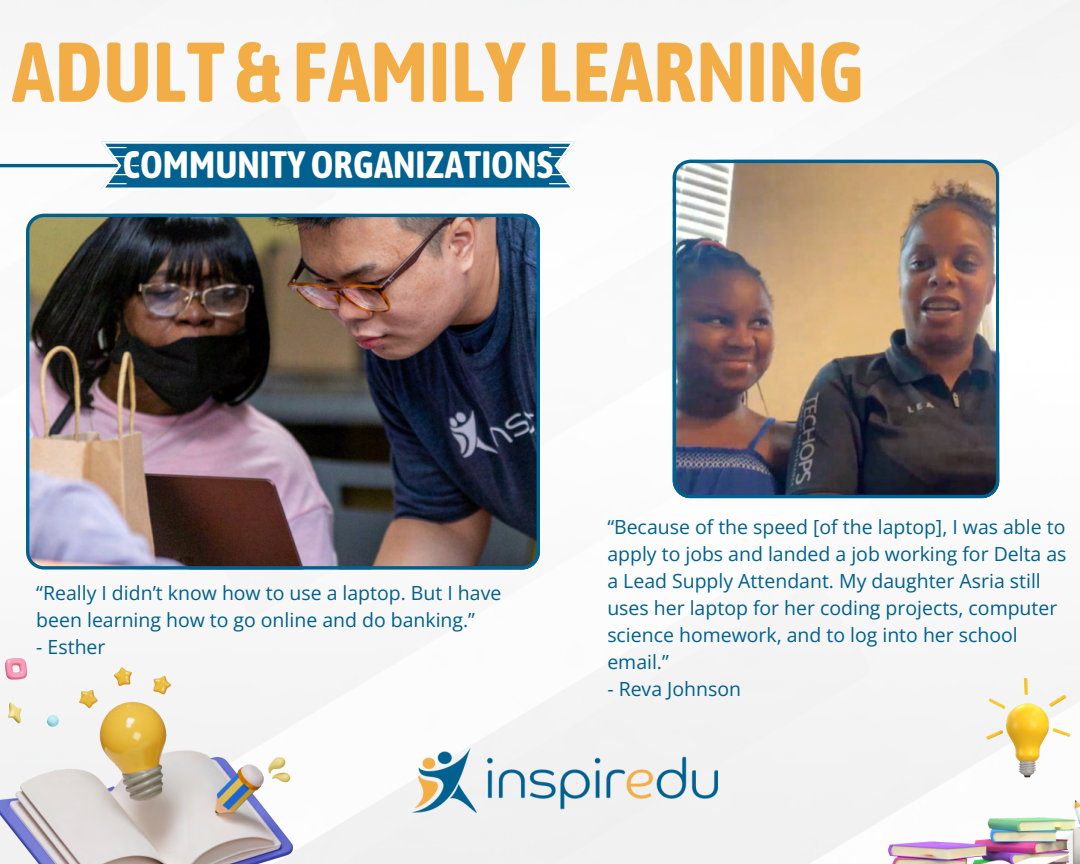
<style>
.page{position:relative;width:1080px;height:864px;background:#fff}
.page>*{position:absolute;margin:0;border:0;box-sizing:border-box;transform-origin:0 0}
.t1{font:700 84.45px "Asap Condensed";color:#f2ad46}
.t2{font:700 37.95px "Asap Condensed";color:#fff}
.t3{font:19.5px/27px "Open Sans";color:#006090}
</style>
<div class="page">
<img style="left:0;top:0;width:1080px;height:864px">
<img style="left:26px;top:214px;width:514px;height:355px">
<img style="left:673px;top:160px;width:326px;height:338px">
<hr style="left:0;top:164px;width:222px;height:3px;background:#006090">
<img style="left:412px;top:749px;width:305px;height:64px">
<svg style="left:100px;top:141px;width:475px;height:49px;background:#2879a1"></svg>
<img style="left:836px;top:678px;width:244px;height:186px">
<img style="left:0;top:659px;width:293px;height:205px">
<p class="t1" style="left:12px;top:23px;width:854px">ADULT &amp; FAMILY LEARNING</p>
<p class="t2" style="left:123px;top:143px;width:432px">COMMUNITY ORGANIZATIONS</p>
<p class="t3" style="left:36px;top:579px;width:467px">“Really I didn’t know how to use a laptop. But I have been learning how to go online and do banking.”</p>
<h2 class="t3" style="left:36px;top:633px;width:71px">- Esther</h2>
<p class="t3" style="left:607px;top:513px;width:461px">“Because of the speed [of the laptop], I was able to apply to jobs and landed a job working for Delta as a Lead Supply Attendant. My daughter Asria still uses her laptop for her coding projects, computer science homework, and to log into her school email.”</p>
<p class="t3" style="left:607px;top:675px;width:135px">- Reva Johnson</p>
</div>
